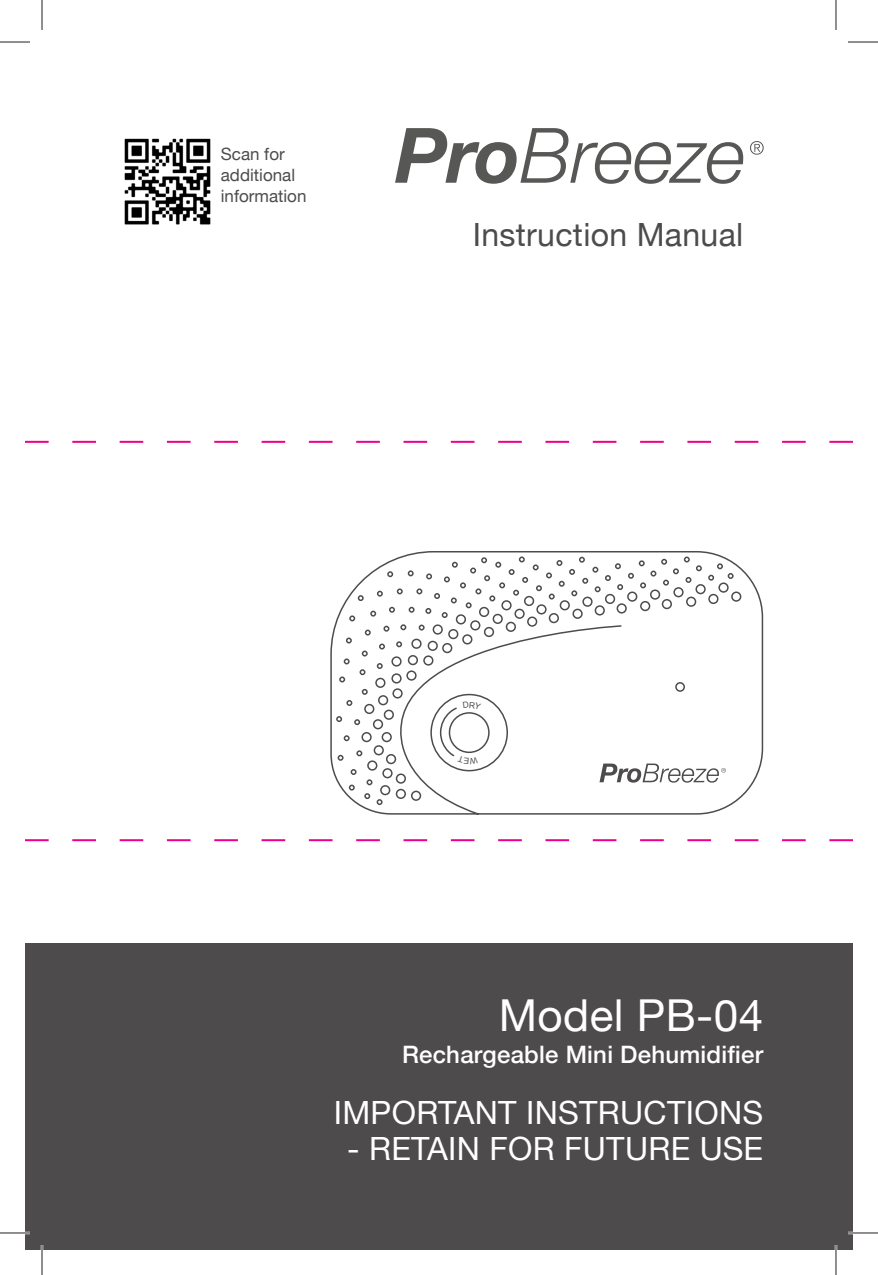
<style>
.page{position:relative;width:878px;height:1275px;background:#fff}
.page>*{position:absolute;margin:0;border:0;box-sizing:border-box;transform-origin:0 0}
.t1{font:44px "Helvetica Neue";letter-spacing:.01em;color:#fff}
.t2{font:32px "Helvetica Neue";letter-spacing:.01em;color:#fff}
.t3{font:32px "Helvetica Neue";letter-spacing:.01em;color:#4e4b4c}
.t4{font:500 24px "Helvetica Neue";letter-spacing:.01em;color:#fff}
.t5{font:17px/21px "Helvetica Neue";color:#4e4b4c}
</style>
<div class="page">
<div style="left:25px;top:943px;width:828px;height:307px;background:#4e4b4c"></div>
<svg style="left:395px;top:128px;width:348px;height:56px"></svg>
<svg style="left:750px;top:141px;width:13px;height:14px"></svg>
<svg style="left:329px;top:551px;width:435px;height:291px"></svg>
<svg style="left:599px;top:763px;width:127px;height:19px"></svg>
<svg style="left:25px;top:441px;width:828px;height:2px"></svg>
<svg style="left:25px;top:839px;width:828px;height:2px"></svg>
<img style="left:124px;top:138px;width:87px;height:87px">
<hr style="left:0;top:1231px;width:30px;height:3px;background:#fff">
<hr style="left:848px;top:1231px;width:30px;height:3px;background:#fff">
<hr style="left:41px;top:1245px;width:2px;height:30px;background:#fff">
<hr style="left:834px;top:1245px;width:3px;height:30px;background:#fff">
<hr style="left:0;top:42px;width:30px;height:1px;background:#241f1f">
<hr style="left:848px;top:42px;width:30px;height:1px;background:#241f1f">
<hr style="left:0;top:1232px;width:30px;height:1px;background:#241f1f">
<hr style="left:848px;top:1232px;width:30px;height:1px;background:#241f1f">
<hr style="left:42px;top:0;width:1px;height:30px;background:#241f1f">
<hr style="left:42px;top:1245px;width:1px;height:30px;background:#241f1f">
<hr style="left:835px;top:0;width:1px;height:30px;background:#241f1f">
<hr style="left:835px;top:1245px;width:1px;height:30px;background:#241f1f">
<svg style="left:463px;top:701px;width:18px;height:9px"></svg>
<svg style="left:458px;top:755px;width:20px;height:8px"></svg>
<p class="t5" style="left:221px;top:144px;width:87px">Scan for additional information</p>
<p class="t3" style="left:473px;top:212px;width:272px">Instruction Manual</p>
<h1 class="t1" style="left:499px;top:983px;width:266px">Model PB-04</h1>
<p class="t4" style="left:402px;top:1035px;width:363px">Rechargeable Mini Dehumidifier</p>
<p class="t2" style="left:334px;top:1090px;width:431px">IMPORTANT INSTRUCTIONS</p>
<p class="t2" style="left:347px;top:1126px;width:417px">- RETAIN FOR FUTURE USE</p>
</div>
